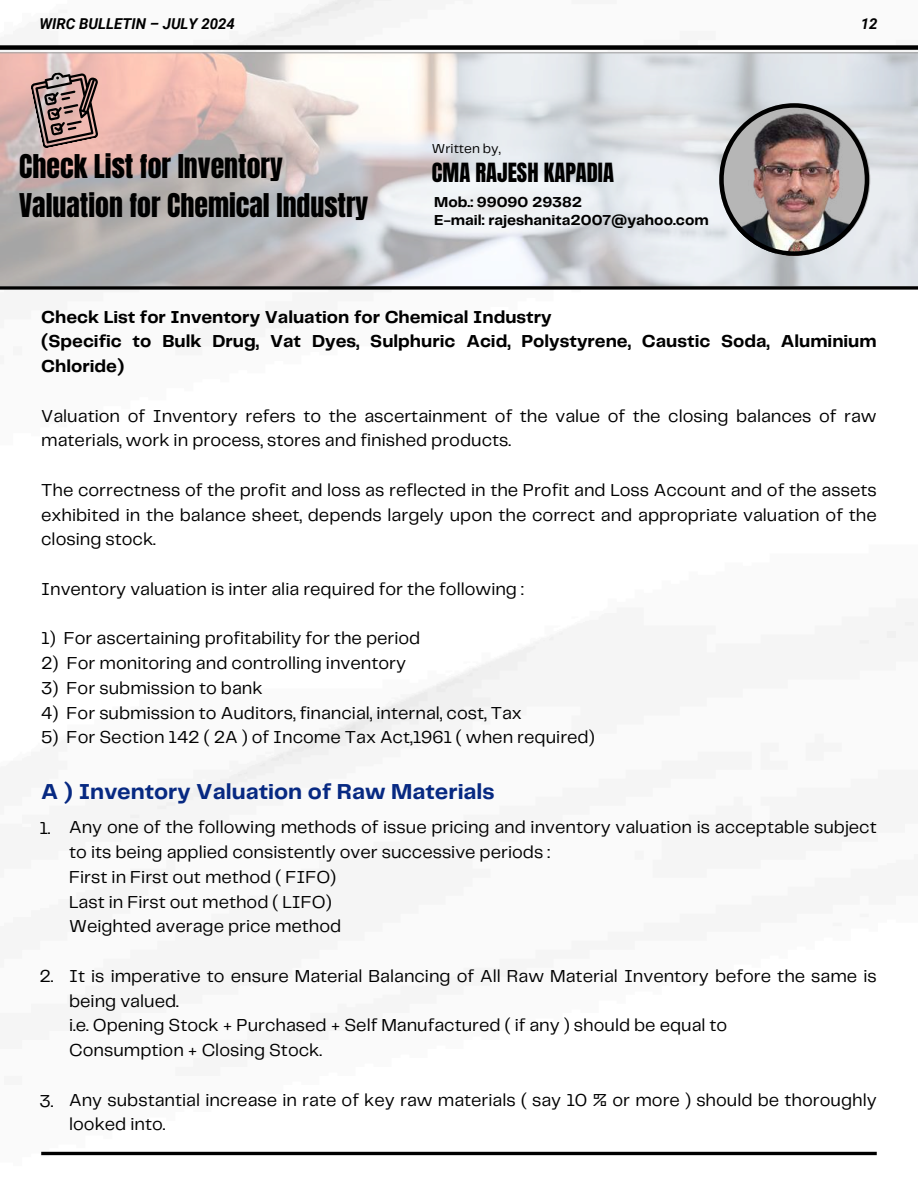
<style>
.page{position:relative;width:918px;height:1188px;background:#fff}
.page>*{position:absolute;margin:0;border:0;box-sizing:border-box;transform-origin:0 0}
.t1{font:27.9px/38.7px "Anton";color:#000}
.t2{font:700 22.5px "Telegraf";color:#072982}
.t3{font:22.5px "Anton";color:#000}
.t4{font:18px/24.8px "Telegraf";color:#000}
.t5{font:700 18px/24.8px "Telegraf";color:#000}
.t6{font:700 15px/18px "Telegraf";color:#000}
.t7{font:italic 700 15px "Roboto";color:#000}
.t8{font:13.5px "Telegraf";color:#000}
</style>
<div class="page">
<div style="left:0;top:45px;width:918px;height:5px;background:#000"></div>
<hr style="left:0;top:52px;width:918px;height:1px;background:#000">
<svg style="left:0;top:53px;width:918px;height:233px;background:#d7d2d3"></svg>
<img style="left:719px;top:103px;width:150px;height:153px">
<svg style="left:0;top:286px;width:918px;height:4px;background:#262626"></svg>
<hr style="left:41px;top:1152px;width:836px;height:3px;background:#000">
<svg style="left:30px;top:72px;width:68px;height:76px;background:#9b7f7b"></svg>
<p class="t7" style="left:40px;top:13px;width:197px">WIRC BULLETIN – JULY 2024</p>
<p class="t7" style="left:861px;top:13px;width:18px">12</p>
<h1 class="t1" style="left:19px;top:149px;width:351px">Check List for Inventory<br>Valuation for Chemical Industry</h1>
<p class="t8" style="left:432px;top:139px;width:70px">Written by,</p>
<p class="t3" style="left:432px;top:161px;width:184px">CMA RAJESH KAPADIA</p>
<p class="t6" style="left:434px;top:193px;width:276px">Mob.: 99090 29382<br>E-mail: rajeshanita2007@yahoo.com</p>
<p class="t5" style="left:41px;top:304px;width:837px">Check List for Inventory Valuation for Chemical Industry<br>(Specific to Bulk Drug, Vat Dyes, Sulphuric Acid, Polystyrene, Caustic Soda, Aluminium<br>Chloride)</p>
<p class="t4" style="left:41px;top:403px;width:837px">Valuation of Inventory refers to the ascertainment of the value of the closing balances of raw materials, work in process, stores and finished products.</p>
<p class="t4" style="left:41px;top:477px;width:837px;text-align:justify">The correctness of the profit and loss as reflected in the Profit and Loss Account and of the assets exhibited in the balance sheet, depends largely upon the correct and appropriate valuation of the closing stock.</p>
<p class="t4" style="left:41px;top:576px;width:484px">Inventory valuation is inter alia required for the following :</p>
<p class="t4" style="left:41px;top:626px;width:381px">1) For ascertaining profitability for the period</p>
<p class="t4" style="left:41px;top:650px;width:366px">2) For monitoring and controlling inventory</p>
<p class="t4" style="left:41px;top:675px;width:223px">3) For submission to bank</p>
<p class="t4" style="left:41px;top:700px;width:482px">4) For submission to Auditors, financial, internal, cost, Tax</p>
<p class="t4" style="left:41px;top:725px;width:555px">5) For Section 142 ( 2A ) of Income Tax Act,1961 ( when required)</p>
<p class="t2" style="left:41px;top:776px;width:455px">A ) Inventory Valuation of Raw Materials</p>
<p class="t4" style="left:40px;top:815px;width:13px">1.</p>
<p class="t4" style="left:40px;top:964px;width:16px">2.</p>
<p class="t4" style="left:40px;top:1088px;width:15px">3.</p>
<p class="t4" style="left:69px;top:814px;width:809px">Any one of the following methods of issue pricing and inventory valuation is acceptable subject to its being applied consistently over successive periods :<br>First in First out method ( FIFO)<br>Last in First out method ( LIFO)<br>Weighted average price method</p>
<p class="t4" style="left:69px;top:963px;width:809px">It is imperative to ensure Material Balancing of All Raw Material Inventory before the same is being valued.<br>i.e. Opening Stock + Purchased + Self Manufactured ( if any ) should be equal to<br>Consumption + Closing Stock.</p>
<p class="t4" style="left:69px;top:1087px;width:809px">Any substantial increase in rate of key raw materials ( say 10 % or more ) should be thoroughly looked into.</p>
</div>
